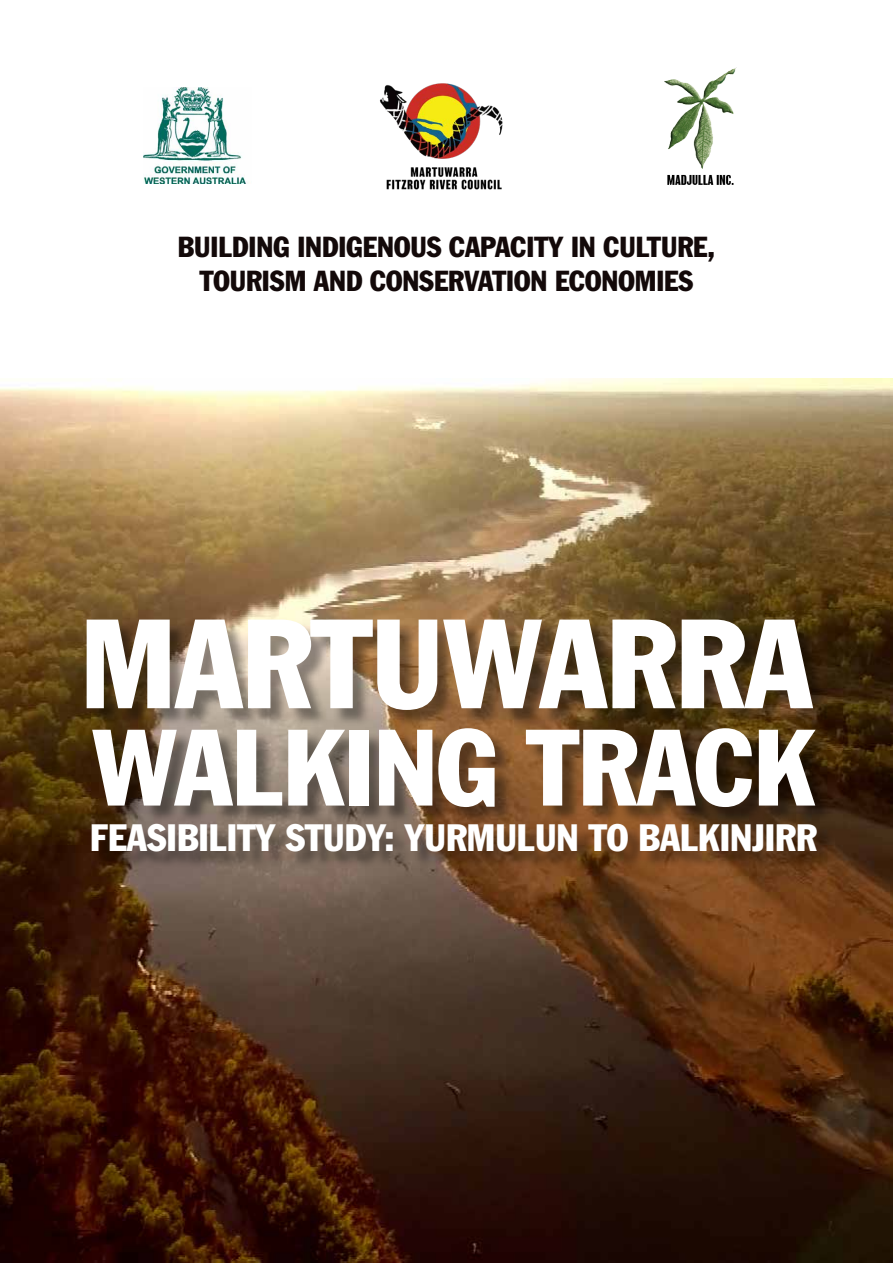
<style>
.page{position:relative;width:893px;height:1263px;background:#fff}
.page>*{position:absolute;margin:0;border:0;box-sizing:border-box;transform-origin:0 0}
.t1{font:condensed 124.5px "Franklin Gothic Std";color:#fff}
.t2{font:condensed 106.5px "Franklin Gothic Std";color:#fff}
.t3{font:condensed 37.5px "Franklin Gothic Std";color:#fff}
.t4{font:condensed 28.5px/34.2px "Franklin Gothic Std";color:#130909;text-align:center}
</style>
<div class="page">
<img style="left:0;top:378px;width:893px;height:885px">
<div style="left:94px;top:730px;width:741px;height:140px;background:#000;opacity:.4"></div>
<img style="left:144px;top:88px;width:102px;height:96px">
<img style="left:380px;top:83px;width:123px;height:107px">
<img style="left:664px;top:67px;width:73px;height:118px">
<div style="left:89px;top:622px;width:742px;height:106px;background:#000;opacity:.4"></div>
<p class="t4" style="left:178px;top:230px;width:539px">BUILDING INDIGENOUS CAPACITY IN CULTURE,<br>TOURISM AND CONSERVATION ECONOMIES</p>
<h1 class="t1" style="left:81px;top:588px;width:733px">MARTUWARRA</h1>
<h2 class="t2" style="left:92px;top:703px;width:724px">WALKING TRACK</h2>
<h3 class="t3" style="left:90px;top:814px;width:728px">FEASIBILITY STUDY: YURMULUN TO BALKINJIRR</h3>
</div>
